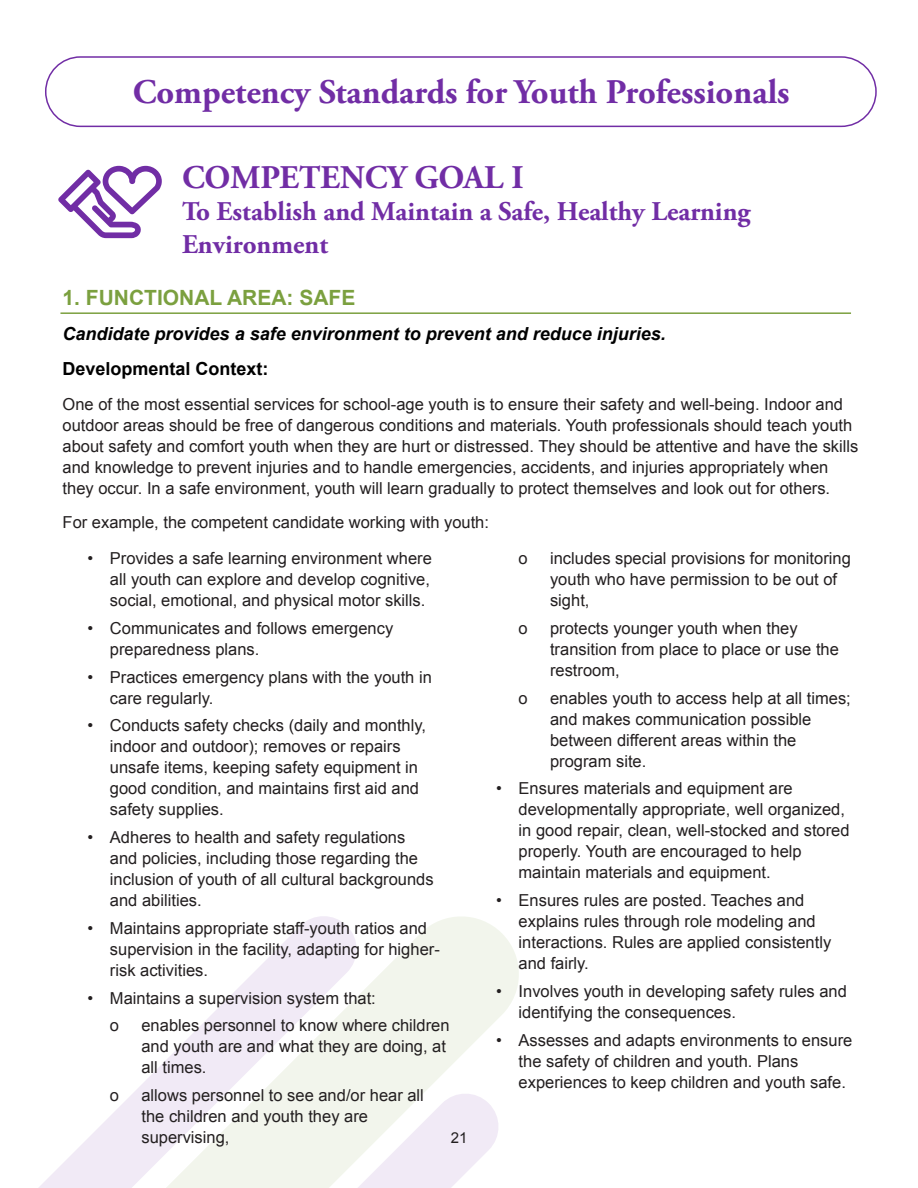
<style>
.page{position:relative;width:918px;height:1188px;background:#fff}
.page>*{position:absolute;margin:0;border:0;box-sizing:border-box;transform-origin:0 0}
.Super_A_Head_-_Purpl{font:700 34.5px "Adobe Garamond Pro";color:#712da5}
.Heading_1_Purple{font:700 33px "Adobe Garamond Pro";color:#712da5}
.Heading_1_Purple-2{font:700 27px/32.4px "Adobe Garamond Pro";color:#712da5}
.Heading_2{font:700 21px "Arial";color:#7ba03f}
.Heading_3{font:italic 700 18px "Arial";color:#000}
.Heading_3-2{font:700 18px "Arial";color:#000}
.Bullets{font:16.5px/21px "Arial";color:#231f20}
.Body{font:16.5px/21px "Arial";color:#231f20}
.t1{font:15px "Arial";color:#231f20}
</style>
<div class="page">
<svg style="left:360px;top:917px;width:159px;height:271px;fill:#f2f5ec"></svg>
<svg style="left:39px;top:916px;width:321px;height:272px"></svg>
<div style="left:45px;top:56px;width:832px;height:71px;border:2px solid #712da5;border-radius:35px"></div>
<svg style="left:58px;top:166px;width:104px;height:72px"></svg>
<hr style="left:60px;top:312px;width:791px;height:2px;background:#7ba03f">
<p class="Super_A_Head_-_Purpl" style="left:133px;top:72px;width:658px">Competency Standards for Youth Professionals</p>
<p class="Heading_1_Purple" style="left:182px;top:158px;width:343px">COMPETENCY GOAL I</p>
<p class="Heading_1_Purple-2" style="left:182px;top:196px;width:570px">To Establish and Maintain a Safe, Healthy Learning<br>Environment</p>
<p class="Heading_2" style="left:63px;top:284px;width:294px">1. FUNCTIONAL AREA: SAFE</p>
<p class="Heading_3" style="left:63px;top:322px;width:605px">Candidate provides a safe environment to prevent and reduce injuries.</p>
<p class="Heading_3-2" style="left:63px;top:357px;width:208px">Developmental Context:</p>
<p class="Body" style="left:63px;top:394px;width:797px">One of the most essential services for school-age youth is to ensure their safety and well-being. Indoor and outdoor areas should be free of dangerous conditions and materials. Youth professionals should teach youth about safety and comfort youth when they are hurt or distressed. They should be attentive and have the skills and knowledge to prevent injuries and to handle emergencies, accidents, and injuries appropriately when they occur. In a safe environment, youth will learn gradually to protect themselves and look out for others.</p>
<p class="Body" style="left:63px;top:512px;width:428px">For example, the competent candidate working with youth:</p>
<p class="Bullets" style="left:110px;top:548px;width:323px;text-align:justify;text-indent:-22px">• Provides a safe learning environment where all youth can explore and develop cognitive, social, emotional, and physical motor skills.</p>
<p class="Bullets" style="left:110px;top:618px;width:285px;text-indent:-22px">• Communicates and follows emergency preparedness plans.</p>
<p class="Bullets" style="left:110px;top:666px;width:323px;text-indent:-22px">• Practices emergency plans with the youth in care regularly.</p>
<p class="Bullets" style="left:110px;top:715px;width:318px;text-indent:-22px">• Conducts safety checks (daily and monthly, indoor and outdoor); removes or repairs unsafe items, keeping safety equipment in good condition, and maintains first aid and safety supplies.</p>
<p class="Bullets" style="left:110px;top:827px;width:325px;text-indent:-22px">• Adheres to health and safety regulations and policies, including those regarding the inclusion of youth of all cultural backgrounds and abilities.</p>
<p class="Bullets" style="left:110px;top:918px;width:331px;text-indent:-22px">• Maintains appropriate staff-youth ratios and supervision in the facility, adapting for higher&shy;risk activities.</p>
<p class="Bullets" style="left:87px;top:987px;width:290px">• Maintains a supervision system that:</p>
<p class="Bullets" style="left:110px;top:1015px;width:11px">o</p>
<p class="Bullets" style="left:141px;top:1015px;width:310px">enables personnel to know where children and youth are and what they are doing, at all times.</p>
<p class="Bullets" style="left:110px;top:1085px;width:11px">o</p>
<p class="Bullets" style="left:141px;top:1085px;width:284px">allows personnel to see and/or hear all the children and youth they are supervising,</p>
<p class="Bullets" style="left:519px;top:548px;width:11px">o</p>
<p class="Bullets" style="left:550px;top:548px;width:302px">includes special provisions for monitoring youth who have permission to be out of sight,</p>
<p class="Bullets" style="left:519px;top:618px;width:11px">o</p>
<p class="Bullets" style="left:550px;top:618px;width:290px">protects younger youth when they transition from place to place or use the restroom,</p>
<p class="Bullets" style="left:519px;top:687px;width:11px">o</p>
<p class="Bullets" style="left:550px;top:687px;width:302px">enables youth to access help at all times; and makes communication possible between different areas within the program site.</p>
<p class="Bullets" style="left:519px;top:778px;width:333px;text-indent:-22px">• Ensures materials and equipment are developmentally appropriate, well organized, in good repair, clean, well-stocked and stored properly. Youth are encouraged to help maintain materials and equipment.</p>
<p class="Bullets" style="left:519px;top:890px;width:314px;text-indent:-22px">• Ensures rules are posted. Teaches and explains rules through role modeling and interactions. Rules are applied consistently and fairly.</p>
<p class="Bullets" style="left:519px;top:981px;width:330px;text-indent:-22px">• Involves youth in developing safety rules and identifying the consequences.</p>
<p class="Bullets" style="left:519px;top:1029px;width:335px;text-indent:-22px">• Assesses and adapts environments to ensure the safety of children and youth. Plans experiences to keep children and youth safe.</p>
<p class="t1" style="left:451px;top:1128px;width:18px">21</p>
</div>
